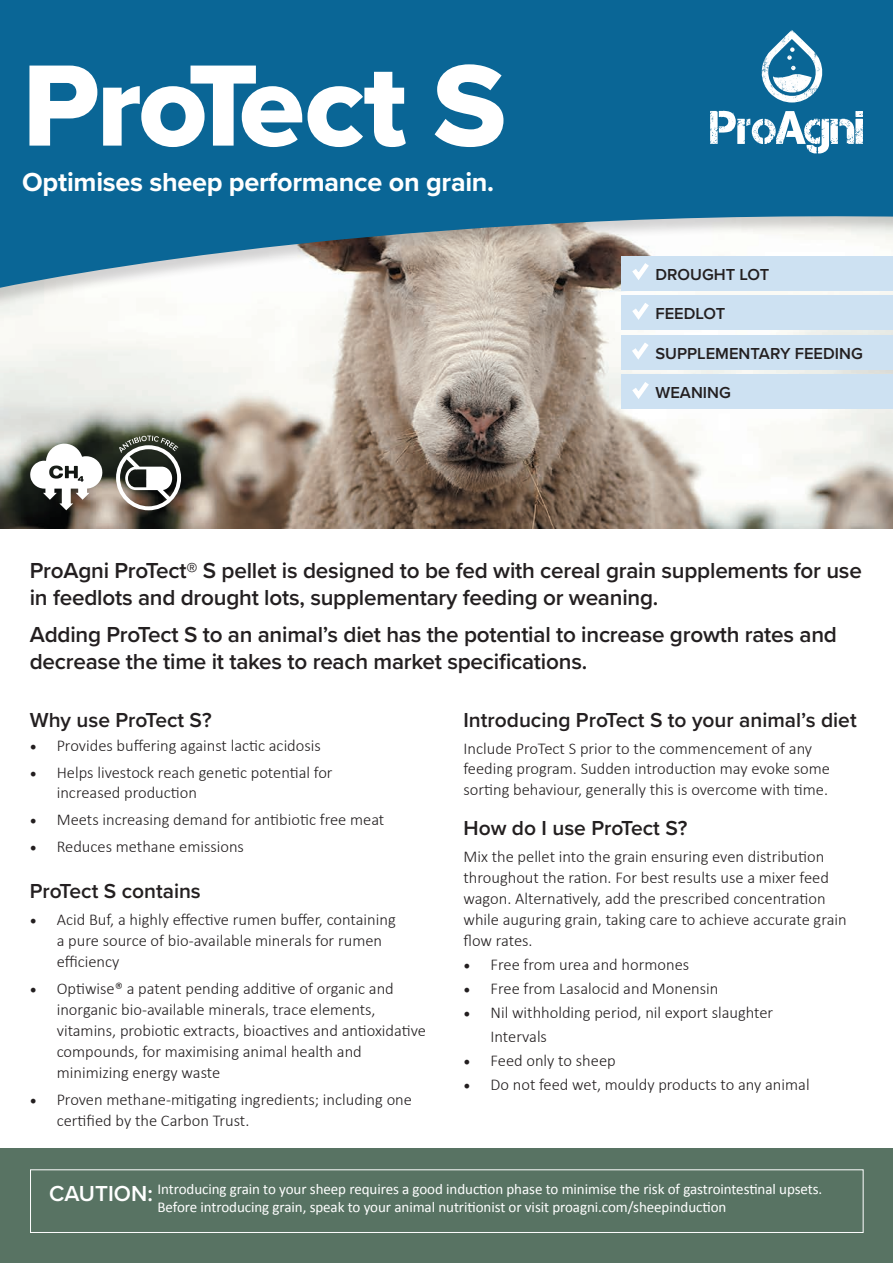
<style>
.page{position:relative;width:893px;height:1263px;background:#fff}
.page>*{position:absolute;margin:0;border:0;box-sizing:border-box;transform-origin:0 0}
.t1{font:120px "Proxima Nova Extrabld";letter-spacing:-.025em;color:#fff}
.t2{font:700 27px "Proxima Nova";letter-spacing:-.01em;color:#fff}
.t3{font:600 22.5px/27px "Proxima Nova";letter-spacing:-.01em;color:#231f20}
.t4{font:600 22.5px "Proxima Nova";color:#fff}
.t5{font:600 21px "Proxima Nova";color:#231f20}
.t6{font:300 16.5px/21px "Calibri";color:#231f20}
.t7{font:600 16.5px "Proxima Nova";color:#231f20}
.t8{font:15px/18px "Calibri";letter-spacing:-.005em;color:#fff}
.s1{font-family:"Minion Pro";font-weight:400;font-size:18px}
</style>
<div class="page">
<img style="left:0;top:309px;width:893px;height:219px">
<div style="left:0;top:0;width:893px;height:309px;background:#231f20;opacity:.2"></div>
<svg style="left:0;top:0;width:893px;height:292px;background:#29759c"></svg>
<div style="left:621px;top:296px;width:272px;height:34px;background:#cde1f2"></div>
<svg style="left:632px;top:303px;width:17px;height:17px"></svg>
<div style="left:621px;top:375px;width:272px;height:34px;background:#cde1f2"></div>
<svg style="left:632px;top:382px;width:17px;height:17px"></svg>
<div style="left:621px;top:335px;width:272px;height:34px;background:#cde1f2"></div>
<svg style="left:632px;top:343px;width:17px;height:17px"></svg>
<div style="left:621px;top:256px;width:272px;height:34px;background:#cde1f2"></div>
<svg style="left:632px;top:263px;width:17px;height:17px"></svg>
<div style="left:0;top:1148px;width:893px;height:115px;background:#587363"></div>
<div style="left:30px;top:1169px;width:833px;height:64px;border:1px solid #fff"></div>
<svg style="left:710px;top:110px;width:153px;height:43px"></svg>
<svg style="left:762px;top:30px;width:60px;height:72px"></svg>
<svg style="left:116px;top:436px;width:65px;height:74px"></svg>
<svg style="left:30px;top:444px;width:72px;height:66px"></svg>
<h1 class="t1" style="left:22px;top:16px;width:485px">ProTect S</h1>
<h2 class="t2" style="left:22px;top:161px;width:473px">Optimises sheep performance on grain.</h2>
<p class="t7" style="left:655px;top:262px;width:115px">DROUGHT LOT</p>
<p class="t7" style="left:655px;top:301px;width:71px">FEEDLOT</p>
<p class="t7" style="left:655px;top:341px;width:209px">SUPPLEMENTARY FEEDING</p>
<p class="t7" style="left:655px;top:380px;width:77px">WEANING</p>
<h3 class="t3" style="left:30px;top:556px;width:834px">ProAgni ProTect® S pellet is designed to be fed with cereal grain supplements for use in feedlots and drought lots, supplementary feeding or weaning.</h3>
<h3 class="t3" style="left:30px;top:620px;width:809px">Adding ProTect S to an animal’s diet has the potential to increase growth rates and decrease the time it takes to reach market specifications.</h3>
<p class="t5" style="left:463px;top:704px;width:395px">Introducing ProTect S to your animal’s diet</p>
<p class="t6" style="left:463px;top:738px;width:368px;line-height:20.4px">Include ProTect S prior to the commencement of any feeding program. Sudden introduction may evoke some sorting behaviour, generally this is overcome with time.</p>
<p class="t5" style="left:463px;top:812px;width:225px">How do I use ProTect S?</p>
<p class="t6" style="left:463px;top:846px;width:385px">Mix the pellet into the grain ensuring even distribution throughout the ration. For best results use a mixer feed wagon. Alternatively, add the prescribed concentration while auguring grain, taking care to achieve accurate grain flow rates.</p>
<p class="t6" style="left:463px;top:954px;width:227px"><span class="s1">•</span> Free from urea and hormones</p>
<p class="t6" style="left:463px;top:978px;width:256px"><span class="s1">•</span> Free from Lasalocid and Monensin</p>
<p class="t6" style="left:490px;top:1000px;width:284px;line-height:24px;text-indent:-27px"><span class="s1">•</span> Nil withholding period, nil export slaughter<br>Intervals</p>
<p class="t6" style="left:463px;top:1050px;width:154px"><span class="s1">•</span> Feed only to sheep</p>
<p class="t6" style="left:463px;top:1074px;width:348px"><span class="s1">•</span> Do not feed wet, mouldy products to any animal</p>
<p class="t5" style="left:30px;top:704px;width:183px">Why use ProTect S?</p>
<p class="t6" style="left:30px;top:735px;width:293px"><span class="s1">•</span> Provides buffering against lactic acidosis</p>
<p class="t6" style="left:57px;top:762px;width:277px;line-height:19.8px;text-indent:-27px"><span class="s1">•</span> Helps livestock reach genetic potential for increased production</p>
<p class="t6" style="left:30px;top:808px;width:356px"><span class="s1">•</span> Meets increasing demand for antibiotic free meat</p>
<p class="t6" style="left:30px;top:835px;width:216px"><span class="s1">•</span> Reduces methane emissions</p>
<p class="t5" style="left:30px;top:875px;width:173px">ProTect S contains</p>
<p class="t6" style="left:57px;top:909px;width:340px;text-indent:-27px"><span class="s1">•</span> Acid Buf, a highly effective rumen buffer, containing a pure source of bio-available minerals for rumen efficiency</p>
<p class="t6" style="left:57px;top:978px;width:371px;text-indent:-27px"><span class="s1">•</span> Optiwise® a patent pending additive of organic and inorganic bio-available minerals, trace elements, vitamins, probiotic extracts, bioactives and antioxidative compounds, for maximising animal health and minimizing energy waste</p>
<p class="t6" style="left:57px;top:1089px;width:357px;text-indent:-27px"><span class="s1">•</span> Proven methane-mitigating ingredients; including one certified by the Carbon Trust.</p>
<p class="t8" style="left:157px;top:1179px;width:666px">Introducing grain to your sheep requires a good induction phase to minimise the risk of gastrointestinal upsets.<br>Before introducing grain, speak to your animal nutritionist or visit proagni.com/sheepinduction</p>
<h3 class="t4" style="left:49px;top:1176px;width:105px">CAUTION:</h3>
</div>
